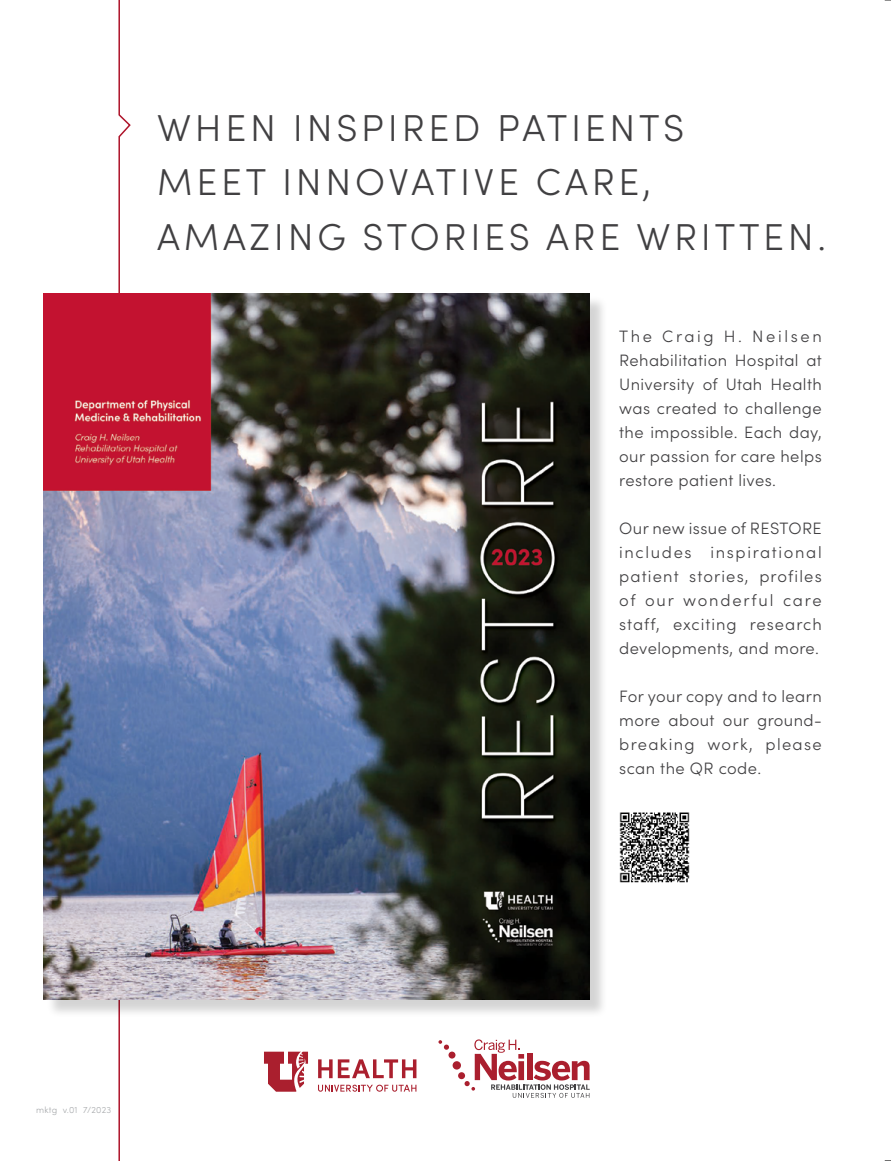
<style>
.page{position:relative;width:891px;height:1161px;background:#fff}
.page>*{position:absolute;margin:0;border:0;box-sizing:border-box;transform-origin:0 0}
.t1{font:300 37.5px/54.3px "Sofia Pro";letter-spacing:.1em;color:#414042}
.t2{font:300 16.5px/24px "Sofia Pro";letter-spacing:.025em;color:#414042;text-align:justify}
.t3{font:300 9px "Sofia Pro";letter-spacing:.025em;color:#a8aaad}
</style>
<div class="page">
<svg style="left:118px;top:0;width:13px;height:1161px"></svg>
<div style="left:46px;top:295px;width:563px;height:723px;background:#000;opacity:.17"></div>
<img style="left:44px;top:293px;width:546px;height:707px">
<svg style="left:318px;top:1059px;width:98px;height:19px"></svg>
<svg style="left:318px;top:1085px;width:98px;height:7px"></svg>
<svg style="left:264px;top:1052px;width:44px;height:40px"></svg>
<svg style="left:438px;top:1040px;width:11px;height:10px"></svg>
<div style="left:449px;top:1052px;width:6px;height:7px;background:#aa1f2e;border-radius:50%"></div>
<div style="left:453px;top:1061px;width:8px;height:9px;background:#aa1f2e;border-radius:50%"></div>
<svg style="left:465px;top:1039px;width:125px;height:59px"></svg>
<div style="left:458px;top:1072px;width:7px;height:7px;background:#aa1f2e;border-radius:50%"></div>
<img style="left:619px;top:812px;width:71px;height:70px">
<h1 class="t1" style="left:157px;top:99px;width:671px">WHEN INSPIRED PATIENTS<br>MEET INNOVATIVE CARE,<br>AMAZING STORIES ARE WRITTEN.</h1>
<p class="t2" style="left:619px;top:323px;width:204px">The Craig H. Neilsen Rehabilitation Hospital at University of Utah Health was created to challenge the impossible. Each day, our passion for care helps restore patient lives.</p>
<p class="t2" style="left:619px;top:516px;width:204px">Our new issue of RESTORE includes inspirational patient stories, profiles of our wonderful care staff, exciting research developments, and more.</p>
<p class="t2" style="left:619px;top:684px;width:204px">For your copy and to learn more about our ground&shy;breaking work, please scan the QR code.</p>
<p class="t3" style="left:36px;top:1104px;width:77px">mktg v.01 7/2023</p>
</div>
